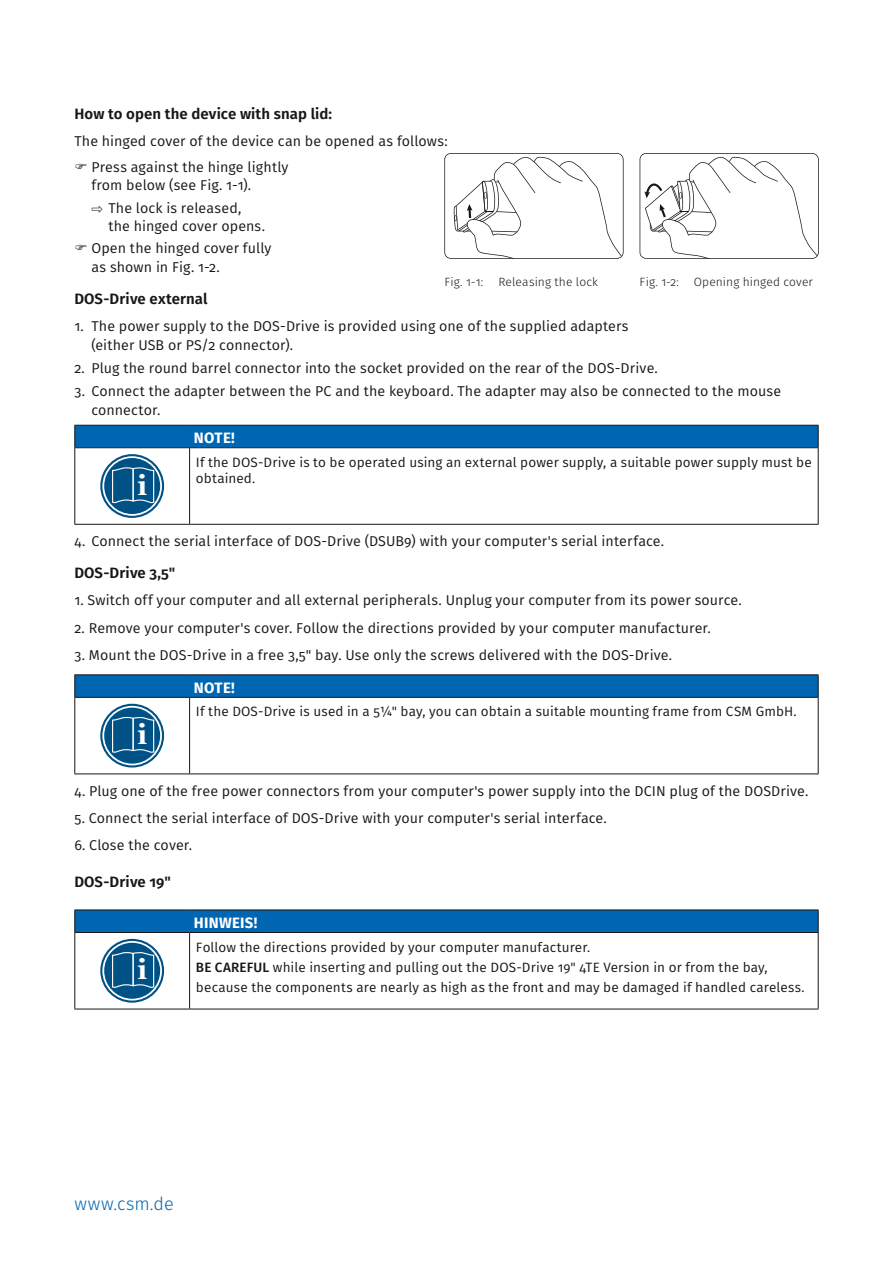
<style>
.page{position:relative;width:893px;height:1263px;background:#fff}
.page>*{position:absolute;margin:0;border:0;box-sizing:border-box;transform-origin:0 0}
.t1{font:700 27.6px "Georgia";color:#fff}
.t2{font:300 18px "Fira Sans";letter-spacing:.035em;color:#0066b1}
.t3{font:600 15px "Fira Sans";letter-spacing:.005em;color:#181716}
.Hinweis_Tabelle{font:700 15px "Fira Sans";letter-spacing:.015em;color:#fff}
.Text{font:14.25px/18.8px "Fira Sans";letter-spacing:.005em;color:#181716}
.Fliesstext_Tabelle{font:13.5px/16.2px "Fira Sans";letter-spacing:.01em;color:#181716}
.t4{font:300 12px "Fira Sans";letter-spacing:.01em;color:#181716}
.s1{font-size:12px}
.s2{font-weight:500}
</style>
<div class="page">
<svg style="left:75px;top:448px;width:743px;height:76px"></svg>
<div style="left:74px;top:425px;width:745px;height:22px;background:#0066b1"></div>
<hr style="left:74px;top:447px;width:116px;height:1px;background:#181716">
<hr style="left:190px;top:447px;width:629px;height:1px;background:#181716">
<hr style="left:74px;top:448px;width:1px;height:76px;background:#181716">
<hr style="left:74px;top:524px;width:116px;height:1px;background:#181716">
<hr style="left:189px;top:448px;width:1px;height:76px;background:#181716">
<hr style="left:818px;top:448px;width:1px;height:76px;background:#181716">
<hr style="left:190px;top:524px;width:629px;height:1px;background:#181716">
<svg style="left:100px;top:454px;width:64px;height:64px"></svg>
<svg style="left:102px;top:456px;width:60px;height:60px"></svg>
<div style="left:104px;top:458px;width:56px;height:56px;background:#005185;border-radius:50%"></div>
<svg style="left:111px;top:467px;width:44px;height:37px"></svg>
<svg style="left:75px;top:698px;width:743px;height:75px"></svg>
<hr style="left:74px;top:674px;width:116px;height:1px;background:#181716">
<hr style="left:190px;top:674px;width:629px;height:1px;background:#181716">
<svg style="left:74px;top:675px;width:745px;height:22px;background:#0064ad"></svg>
<hr style="left:74px;top:697px;width:116px;height:1px;background:#181716">
<hr style="left:190px;top:697px;width:629px;height:1px;background:#181716">
<hr style="left:74px;top:698px;width:1px;height:75px;background:#181716">
<hr style="left:74px;top:773px;width:116px;height:1px;background:#181716">
<hr style="left:189px;top:698px;width:1px;height:75px;background:#181716">
<hr style="left:818px;top:698px;width:1px;height:75px;background:#181716">
<hr style="left:190px;top:773px;width:629px;height:1px;background:#181716">
<svg style="left:100px;top:704px;width:64px;height:63px"></svg>
<svg style="left:102px;top:706px;width:60px;height:59px"></svg>
<div style="left:104px;top:708px;width:56px;height:56px;background:#005185;border-radius:50%"></div>
<svg style="left:111px;top:716px;width:44px;height:38px"></svg>
<svg style="left:75px;top:933px;width:743px;height:76px"></svg>
<hr style="left:74px;top:909px;width:116px;height:1px;background:#181716">
<hr style="left:190px;top:909px;width:629px;height:1px;background:#181716">
<div style="left:74px;top:910px;width:745px;height:22px;background:#0066b1"></div>
<hr style="left:74px;top:932px;width:116px;height:1px;background:#181716">
<hr style="left:190px;top:932px;width:629px;height:1px;background:#181716">
<hr style="left:74px;top:933px;width:1px;height:76px;background:#181716">
<hr style="left:74px;top:1009px;width:116px;height:1px;background:#181716">
<hr style="left:189px;top:933px;width:1px;height:76px;background:#181716">
<hr style="left:818px;top:933px;width:1px;height:76px;background:#181716">
<hr style="left:190px;top:1009px;width:629px;height:1px;background:#181716">
<svg style="left:100px;top:939px;width:64px;height:64px"></svg>
<svg style="left:102px;top:941px;width:60px;height:59px"></svg>
<div style="left:104px;top:943px;width:56px;height:56px;background:#005185;border-radius:50%"></div>
<svg style="left:111px;top:951px;width:44px;height:38px"></svg>
<svg style="left:444px;top:153px;width:180px;height:106px"></svg>
<svg style="left:640px;top:153px;width:179px;height:106px"></svg>
<p class="t3" style="left:74px;top:104px;width:259px">How to open the device with snap lid:</p>
<p class="Text" style="left:74px;top:131px;width:375px">The hinged cover of the device can be opened as follows:</p>
<p class="Text" style="left:91px;top:158px;width:199px;line-height:18px">Press against the hinge lightly from below (see Fig. 1-1).</p>
<p class="Text" style="left:108px;top:199px;width:158px;line-height:18px;text-indent:-17px"><span class="s1">⇨</span> The lock is released, the hinged cover opens.</p>
<p class="Text" style="left:91px;top:238px;width:182px">Open the hinged cover fully as shown in Fig. 1-2.</p>
<p class="t3" style="left:74px;top:288px;width:135px">DOS-Drive external</p>
<p class="Text" style="left:91px;top:317px;width:539px;text-indent:-17px">1. The power supply to the DOS-Drive is provided using one of the supplied adapters (either USB or PS/2 connector).</p>
<p class="Text" style="left:74px;top:358px;width:585px">2. Plug the round barrel connector into the socket provided on the rear of the DOS-Drive.</p>
<p class="Text" style="left:91px;top:381px;width:691px;text-indent:-17px">3. Connect the adapter between the PC and the keyboard. The adapter may also be connected to the mouse connector.</p>
<p class="Hinweis_Tabelle" style="left:194px;top:428px;width:42px">NOTE!</p>
<p class="t1" style="left:138px;top:467px;width:11px">i</p>
<p class="t4" style="left:444px;top:273px;width:40px">Fig. 1-1:</p>
<p class="t4" style="left:498px;top:273px;width:101px">Releasing the lock</p>
<p class="t4" style="left:640px;top:273px;width:175px">Fig. 1-2: Opening hinged cover</p>
<p class="Fliesstext_Tabelle" style="left:196px;top:454px;width:617px">If the DOS-Drive is to be operated using an external power supply, a suitable power supply must be obtained.</p>
<p class="Text" style="left:74px;top:531px;width:591px">4. Connect the serial interface of DOS-Drive (DSUB9) with your computer's serial interface.</p>
<p class="t3" style="left:74px;top:562px;width:102px">DOS-Drive 3,5"</p>
<p class="Text" style="left:74px;top:591px;width:669px">1. Switch off your computer and all external peripherals. Unplug your computer from its power source.</p>
<p class="Text" style="left:74px;top:618px;width:638px">2. Remove your computer's cover. Follow the directions provided by your computer manufacturer.</p>
<p class="Text" style="left:74px;top:646px;width:599px">3. Mount the DOS-Drive in a free 3,5" bay. Use only the screws delivered with the DOS-Drive.</p>
<p class="Hinweis_Tabelle" style="left:194px;top:677px;width:42px">NOTE!</p>
<p class="t1" style="left:138px;top:717px;width:11px">i</p>
<p class="Fliesstext_Tabelle" style="left:196px;top:703px;width:602px">If the DOS-Drive is used in a 5¼" bay, you can obtain a suitable mounting frame from CSM GmbH.</p>
<p class="Text" style="left:74px;top:781px;width:736px">4. Plug one of the free power connectors from your computer's power supply into the DCIN plug of the DOSDrive.</p>
<p class="Text" style="left:74px;top:808px;width:534px">5. Connect the serial interface of DOS-Drive with your computer's serial interface.</p>
<p class="Text" style="left:74px;top:836px;width:119px">6. Close the cover.</p>
<p class="t3" style="left:74px;top:871px;width:98px">DOS-Drive 19"</p>
<p class="Hinweis_Tabelle" style="left:194px;top:912px;width:65px">HINWEIS!</p>
<p class="t1" style="left:138px;top:952px;width:11px">i</p>
<p class="Fliesstext_Tabelle" style="left:196px;top:939px;width:396px">Follow the directions provided by your computer manufacturer.</p>
<p class="Fliesstext_Tabelle" style="left:196px;top:959px;width:573px"><span class="s2">BE CAREFUL</span> while inserting and pulling out the DOS-Drive 19" 4TE Version in or from the bay,</p>
<p class="Fliesstext_Tabelle" style="left:196px;top:979px;width:610px">because the components are nearly as high as the front and may be damaged if handled careless.</p>
<p class="t2" style="left:74px;top:1191px;width:101px">www.csm.de</p>
</div>
